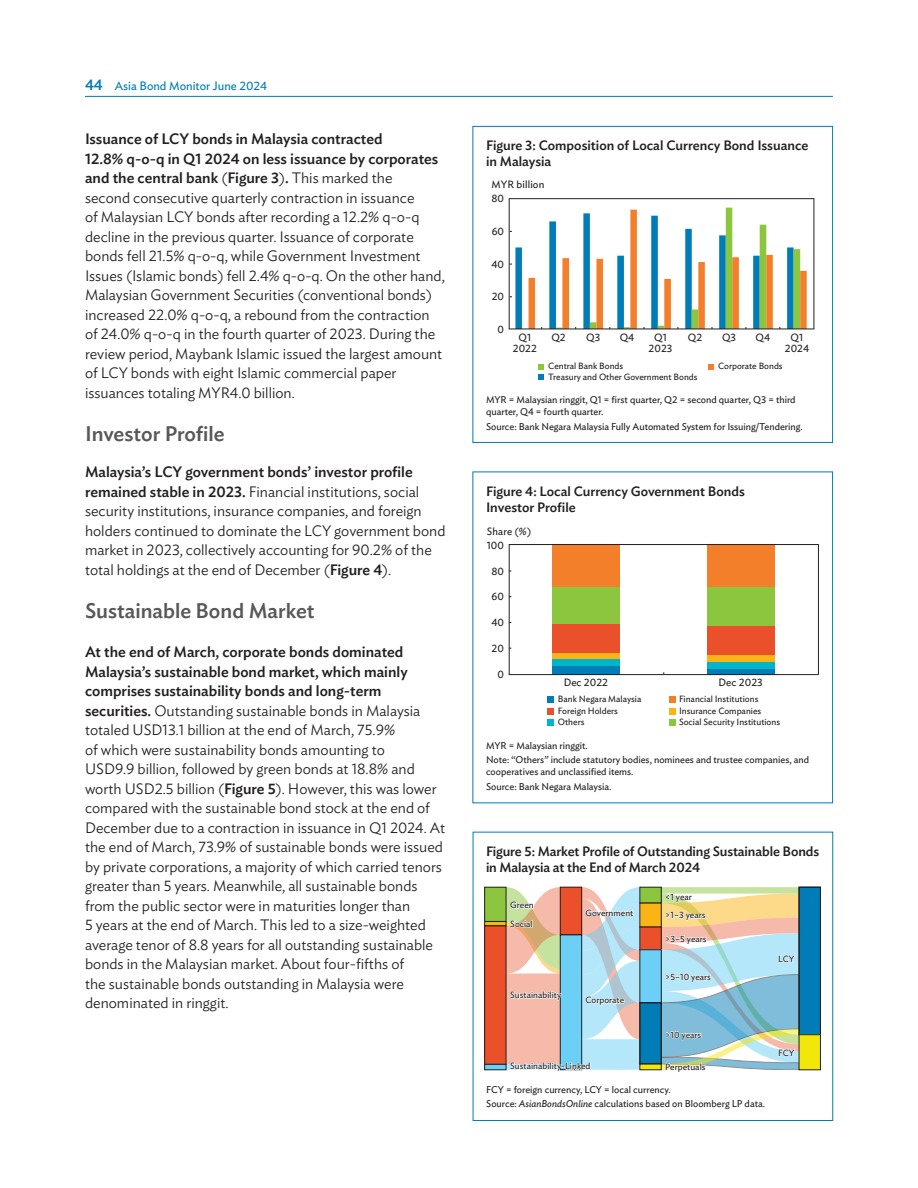
<style>
.page{position:relative;width:918px;height:1188px;background:#fff}
.page>*{position:absolute;margin:0;border:0;box-sizing:border-box;transform-origin:0 0}
.head2{font:500 21px "Ideal Sans";color:#57585a}
.body{font:300 15px/19.5px "Ideal Sans";color:#231f20}
.body-2{font:500 13.5px/16.2px "Ideal Sans";letter-spacing:-.01em;color:#231f20}
.t1{font:12px "Ideal Sans";color:#007cb6}
.t2{font:10.5px/11.2px "Ideal Sans";color:#231f20;text-align:center}
.body-3{font:9.75px/11.7px "Ideal Sans";color:#231f20}
.body-4{font:9px "Ideal Sans";color:#231f20}
.s1{font-weight:500;font-size:15px}
.s2{font-weight:500}
.s3{font-style:italic}
</style>
<div class="page">
<hr style="left:85px;top:96px;width:748px;height:1px;background:#007cb6">
<div style="left:472px;top:126px;width:361px;height:317px;border:1px solid #007cb6"></div>
<svg style="left:708px;top:364px;width:6px;height:6px"></svg>
<svg style="left:538px;top:364px;width:6px;height:16px"></svg>
<svg style="left:510px;top:208px;width:297px;height:121px"></svg>
<hr style="left:509px;top:198px;width:305px;height:1px;background:#231f20">
<hr style="left:509px;top:199px;width:1px;height:130px;background:#231f20">
<hr style="left:814px;top:199px;width:1px;height:130px;background:#231f20">
<hr style="left:509px;top:329px;width:305px;height:1px;background:#231f20">
<div style="left:552px;top:666px;width:68px;height:9px;background:#007cb6"></div>
<div style="left:552px;top:659px;width:68px;height:7px;background:#00b5c8"></div>
<div style="left:552px;top:652px;width:68px;height:7px;background:#fbb416"></div>
<div style="left:552px;top:623px;width:68px;height:29px;background:#ea512a"></div>
<div style="left:552px;top:587px;width:68px;height:36px;background:#8bc63e"></div>
<div style="left:552px;top:545px;width:68px;height:42px;background:#f47f2a"></div>
<div style="left:707px;top:668px;width:68px;height:7px;background:#007cb6"></div>
<div style="left:707px;top:662px;width:68px;height:6px;background:#00b5c8"></div>
<div style="left:707px;top:655px;width:68px;height:7px;background:#fbb416"></div>
<div style="left:707px;top:626px;width:68px;height:29px;background:#ea512a"></div>
<div style="left:707px;top:587px;width:68px;height:39px;background:#8bc63e"></div>
<div style="left:707px;top:545px;width:68px;height:42px;background:#f47f2a"></div>
<svg style="left:548px;top:720px;width:6px;height:6px"></svg>
<svg style="left:669px;top:720px;width:6px;height:6px"></svg>
<svg style="left:548px;top:697px;width:6px;height:17px"></svg>
<svg style="left:669px;top:697px;width:6px;height:17px"></svg>
<hr style="left:509px;top:544px;width:310px;height:1px;background:#231f20">
<hr style="left:509px;top:545px;width:1px;height:130px;background:#231f20">
<hr style="left:818px;top:545px;width:1px;height:129px;background:#231f20">
<hr style="left:509px;top:674px;width:310px;height:1px;background:#231f20">
<div style="left:485px;top:887px;width:21px;height:34px;background:#8bc63e"></div>
<div style="left:485px;top:921px;width:21px;height:5px;background:#fbb416"></div>
<div style="left:485px;top:921px;width:21px;height:5px;border:1px solid #231f20"></div>
<div style="left:485px;top:926px;width:21px;height:138px;background:#ea512a"></div>
<div style="left:485px;top:1064px;width:21px;height:6px;background:#6bcff6"></div>
<div style="left:485px;top:1064px;width:21px;height:6px;border:1px solid #231f20"></div>
<div style="left:640px;top:887px;width:21px;height:16px;background:#8bc63e"></div>
<div style="left:640px;top:887px;width:21px;height:16px;border:1px solid #231f20"></div>
<div style="left:640px;top:903px;width:21px;height:24px;background:#fbb416"></div>
<div style="left:640px;top:927px;width:21px;height:23px;background:#ea512a"></div>
<div style="left:640px;top:950px;width:21px;height:53px;background:#6bcff6"></div>
<div style="left:640px;top:1003px;width:21px;height:61px;background:#007cb6"></div>
<div style="left:640px;top:1064px;width:21px;height:6px;background:#f1e809"></div>
<div style="left:640px;top:1064px;width:21px;height:6px;border:1px solid #231f20"></div>
<div style="left:799px;top:887px;width:21px;height:148px;background:#007cb6"></div>
<div style="left:799px;top:887px;width:22px;height:148px;border:1px solid #231f20"></div>
<div style="left:799px;top:1035px;width:21px;height:35px;background:#f1e809"></div>
<div style="left:799px;top:1035px;width:22px;height:35px;border:1px solid #231f20"></div>
<svg style="left:661px;top:887px;width:138px;height:184px;background:#b6ccc8"></svg>
<svg style="left:506px;top:887px;width:134px;height:184px;background:#cbcbc9"></svg>
<p class="t1" style="left:85px;top:76px;width:184px"><span class="s1">44</span> Asia Bond Monitor June 2024</p>
<p class="body" style="left:85px;top:128px;width:361px"><span class="s2">Issuance of LCY bonds in Malaysia contracted<br>12.8% q-o-q in Q1 2024 on less issuance by corporates and the central bank</span> (<span class="s2">Figure 3</span>)<span class="s2">.</span> This marked the<br>second consecutive quarterly contraction in issuance<br>of Malaysian LCY bonds after recording a 12.2% q-o-q decline in the previous quarter. Issuance of corporate bonds fell 21.5% q-o-q, while Government Investment Issues (Islamic bonds) fell 2.4% q-o-q. On the other hand, Malaysian Government Securities (conventional bonds) increased 22.0% q-o-q, a rebound from the contraction of 24.0% q-o-q in the fourth quarter of 2023. During the review period, Maybank Islamic issued the largest amount of LCY bonds with eight Islamic commercial paper issuances totaling MYR4.0 billion.</p>
<p class="head2" style="left:85px;top:418px;width:141px">Investor Profile</p>
<p class="body" style="left:85px;top:461px;width:362px"><span class="s2">Malaysia’s LCY government bonds’ investor profile remained stable in 2023.</span> Financial institutions, social security institutions, insurance companies, and foreign holders continued to dominate the LCY government bond market in 2023, collectively accounting for 90.2% of the total holdings at the end of December (<span class="s2">Figure 4</span>).</p>
<p class="head2" style="left:85px;top:595px;width:231px">Sustainable Bond Market</p>
<p class="body" style="left:85px;top:641px;width:362px"><span class="s2">At the end of March, corporate bonds dominated Malaysia’s sustainable bond market, which mainly comprises sustainability bonds and long-term securities.</span> Outstanding sustainable bonds in Malaysia totaled USD13.1 billion at the end of March, 75.9%<br>of which were sustainability bonds amounting to<br>USD9.9 billion, followed by green bonds at 18.8% and worth USD2.5 billion (<span class="s2">Figure 5</span>). However, this was lower compared with the sustainable bond stock at the end of December due to a contraction in issuance in Q1 2024. At the end of March, 73.9% of sustainable bonds were issued by private corporations, a majority of which carried tenors greater than 5 years. Meanwhile, all sustainable bonds from the public sector were in maturities longer than<br>5 years at the end of March. This led to a size-weighted average tenor of 8.8 years for all outstanding sustainable bonds in the Malaysian market. About four-fifths of<br>the sustainable bonds outstanding in Malaysia were denominated in ringgit.</p>
<p class="body-2" style="left:486px;top:136px;width:324px">Figure 3: Composition of Local Currency Bond Issuance in Malaysia</p>
<p class="t2" style="left:492px;top:192px;width:14px">80</p>
<p class="t2" style="left:492px;top:225px;width:14px">60</p>
<p class="t2" style="left:492px;top:258px;width:14px">40</p>
<p class="t2" style="left:492px;top:290px;width:14px">20</p>
<p class="t2" style="left:498px;top:323px;width:8px">0</p>
<p class="t2" style="left:492px;top:178px;width:55px">MYR billion</p>
<p class="t2" style="left:513px;top:331px;width:26px">Q1<br>2022</p>
<p class="t2" style="left:551px;top:331px;width:16px">Q2</p>
<p class="t2" style="left:586px;top:331px;width:16px">Q3</p>
<p class="t2" style="left:620px;top:331px;width:16px">Q4</p>
<p class="t2" style="left:649px;top:331px;width:25px">Q1<br>2023</p>
<p class="t2" style="left:688px;top:331px;width:16px">Q2</p>
<p class="t2" style="left:722px;top:331px;width:16px">Q3</p>
<p class="t2" style="left:756px;top:331px;width:16px">Q4</p>
<p class="t2" style="left:785px;top:331px;width:26px">Q1<br>2024</p>
<p class="body-4" style="left:718px;top:359px;width:66px">Corporate Bonds</p>
<p class="body-4" style="left:548px;top:370px;width:151px">Treasury and Other Government Bonds</p>
<p class="body-4" style="left:548px;top:359px;width:77px">Central Bank Bonds</p>
<p class="body-3" style="left:486px;top:393px;width:311px">MYR = Malaysian ringgit, Q1 = first quarter, Q2 = second quarter, Q3 = third quarter, Q4 = fourth quarter.</p>
<p class="body-3" style="left:486px;top:420px;width:318px">Source: Bank Negara Malaysia Fully Automated System for Issuing/Tendering.</p>
<p class="body-2" style="left:486px;top:482px;width:260px">Figure 4: Local Currency Government Bonds<br>Investor Profile</p>
<p class="t2" style="left:487px;top:524px;width:46px">Share (%)</p>
<p class="t2" style="left:487px;top:539px;width:19px">100</p>
<p class="t2" style="left:491px;top:564px;width:14px">80</p>
<p class="t2" style="left:492px;top:590px;width:14px">60</p>
<p class="t2" style="left:491px;top:616px;width:14px">40</p>
<p class="t2" style="left:492px;top:642px;width:14px">20</p>
<p class="t2" style="left:498px;top:668px;width:8px">0</p>
<p class="t2" style="left:564px;top:676px;width:46px">Dec 2022</p>
<p class="t2" style="left:719px;top:676px;width:46px">Dec 2023</p>
<p class="body-4" style="left:679px;top:692px;width:81px">Financial Institutions</p>
<p class="body-4" style="left:558px;top:715px;width:28px">Others</p>
<p class="body-4" style="left:558px;top:692px;width:85px">Bank Negara Malaysia</p>
<p class="body-4" style="left:558px;top:704px;width:62px">Foreign Holders</p>
<p class="body-4" style="left:679px;top:704px;width:84px">Insurance Companies</p>
<p class="body-4" style="left:679px;top:715px;width:103px">Social Security Institutions</p>
<p class="body-3" style="left:486px;top:739px;width:103px">MYR = Malaysian ringgit.</p>
<p class="body-3" style="left:486px;top:753px;width:325px">Note: “Others” include statutory bodies, nominees and trustee companies, and cooperatives and unclassified items.</p>
<p class="body-3" style="left:486px;top:780px;width:127px">Source: Bank Negara Malaysia.</p>
<p class="body-2" style="left:486px;top:842px;width:335px">Figure 5: Market Profile of Outstanding Sustainable Bonds in Malaysia at the End of March 2024</p>
<p class="body-4" style="left:510px;top:898px;width:25px">Green</p>
<p class="body-4" style="left:510px;top:917px;width:24px">Social</p>
<p class="body-4" style="left:510px;top:988px;width:52px">Sustainability</p>
<p class="body-4" style="left:665px;top:890px;width:28px">&lt;1 year</p>
<p class="body-4" style="left:665px;top:932px;width:43px">&gt;3–5 years</p>
<p class="body-4" style="left:665px;top:970px;width:47px">&gt;5–10 years</p>
<p class="body-4" style="left:585px;top:906px;width:49px">Government</p>
<p class="body-4" style="left:665px;top:908px;width:42px">&gt;1–3 years</p>
<p class="body-4" style="left:585px;top:993px;width:40px">Corporate</p>
<p class="body-4" style="left:510px;top:1059px;width:82px">Sustainability-Linked</p>
<p class="body-4" style="left:665px;top:1028px;width:38px">&gt;10 years</p>
<p class="body-4" style="left:665px;top:1060px;width:42px">Perpetuals</p>
<p class="body-3" style="left:486px;top:1083px;width:186px">FCY = foreign currency, LCY = local currency.</p>
<p class="body-3" style="left:486px;top:1097px;width:280px">Source: <span class="s3">AsianBondsOnline</span> calculations based on Bloomberg LP data.</p>
<p class="body-4" style="left:778px;top:952px;width:18px">LCY</p>
<p class="body-4" style="left:778px;top:1046px;width:18px">FCY</p>
</div>
